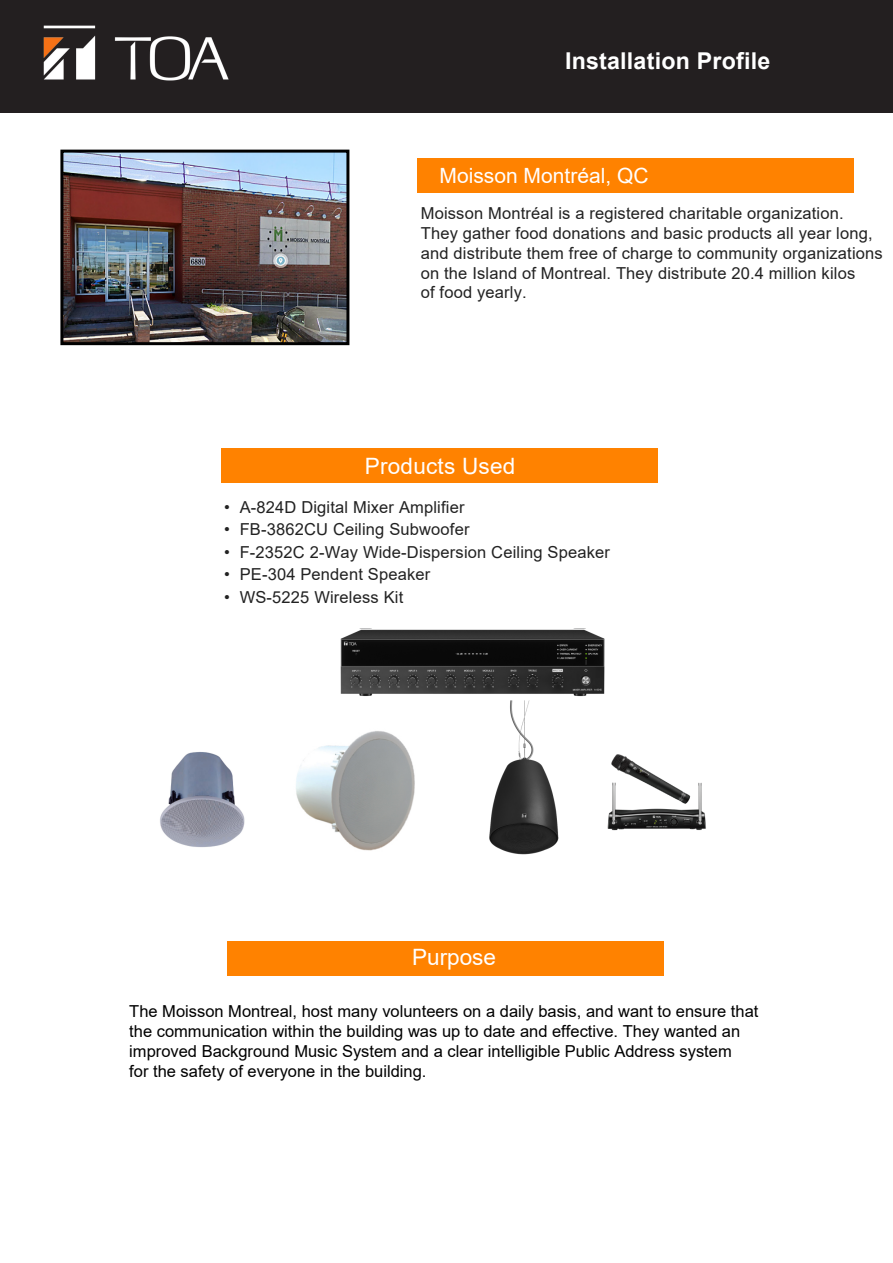
<style>
.page{position:relative;width:893px;height:1263px;background:#fff}
.page>*{position:absolute;margin:0;border:0;box-sizing:border-box;transform-origin:0 0}
.t1{font:700 23.25px "Arial";letter-spacing:.01em;color:#fff}
.t2{font:22.5px "Arial";letter-spacing:.01em;color:#fff}
.t3{font:21px "Arial";color:#fff}
.t4{font:16.5px/19.8px "Arial";letter-spacing:.01em;color:#222}
.t5{font:16.5px/19.8px "Arial";color:#000}
</style>
<div class="page">
<img style="left:64px;top:154px;width:281px;height:187px">
<div style="left:417px;top:158px;width:436px;height:35px;background:#ff8200"></div>
<div style="left:221px;top:448px;width:437px;height:35px;background:#ff8200"></div>
<div style="left:227px;top:941px;width:437px;height:35px;background:#ff8200"></div>
<div style="left:0;top:0;width:893px;height:113px;background:#231f20"></div>
<img style="left:43px;top:25px;width:186px;height:56px">
<div style="left:60px;top:150px;width:289px;height:195px;border:3px solid #000"></div>
<img style="left:160px;top:628px;width:546px;height:227px">
<h1 class="t1" style="left:565px;top:44px;width:207px">Installation Profile</h1>
<p class="t3" style="left:440px;top:161px;width:210px">Moisson Montréal, QC</p>
<p class="t4" style="left:421px;top:203px;width:464px">Moisson Montréal is a registered charitable organization.<br>They gather food donations and basic products all year long, and distribute them free of charge to community organizations on the Island of Montreal. They distribute 20.4 million kilos<br>of food yearly.</p>
<h2 class="t2" style="left:365px;top:450px;width:152px">Products Used</h2>
<p class="t4" style="left:224px;top:497px;width:242px">• A-824D Digital Mixer Amplifier</p>
<p class="t4" style="left:224px;top:519px;width:247px">• FB-3862CU Ceiling Subwoofer</p>
<p class="t4" style="left:224px;top:542px;width:387px">• F-2352C 2-Way Wide-Dispersion Ceiling Speaker</p>
<p class="t4" style="left:224px;top:564px;width:208px">• PE-304 Pendent Speaker</p>
<p class="t4" style="left:224px;top:587px;width:181px">• WS-5225 Wireless Kit</p>
<h2 class="t2" style="left:412px;top:941px;width:85px">Purpose</h2>
<p class="t5" style="left:129px;top:1001px;width:631px">The Moisson Montreal, host many volunteers on a daily basis, and want to ensure that the communication within the building was up to date and effective. They wanted an improved Background Music System and a clear intelligible Public Address system<br>for the safety of everyone in the building.</p>
</div>
